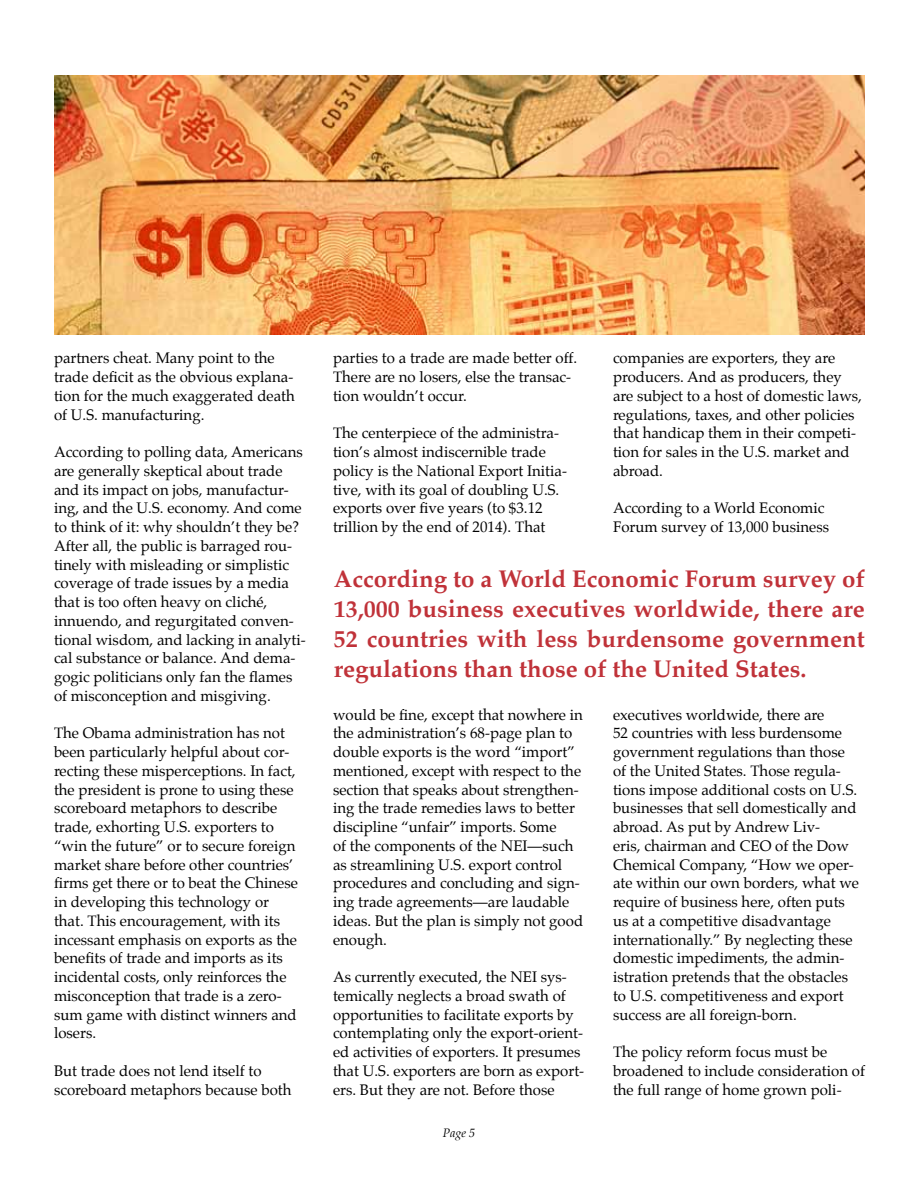
<style>
.page{position:relative;width:918px;height:1188px;background:#fff}
.page>*{position:absolute;margin:0;border:0;box-sizing:border-box;transform-origin:0 0}
.t1{font:700 24px/30px "Palatino";color:#c03239;text-align:justify}
.t2{font:15px/18.8px "Palatino";color:#000}
.t3{font:italic 12px "Palatino";color:#000}
</style>
<div class="page">
<img style="left:54px;top:76px;width:811px;height:259px">
<p class="t2" style="left:54px;top:349px;width:242px">partners cheat. Many point to the trade deficit as the obvious explana&shy;tion for the much exaggerated death of U.S. manufacturing.</p>
<p class="t2" style="left:54px;top:443px;width:253px">According to polling data, Americans are generally skeptical about trade and its impact on jobs, manufactur&shy;ing, and the U.S. economy. And come to think of it: why shouldn’t they be?<br>After all, the public is barraged rou&shy;tinely with misleading or simplistic coverage of trade issues by a media that is too often heavy on cliché, innuendo, and regurgitated conven&shy;tional wisdom, and lacking in analyti&shy;cal substance or balance. And dema&shy;gogic politicians only fan the flames of misconception and misgiving.</p>
<p class="t2" style="left:54px;top:724px;width:245px">The Obama administration has not been particularly helpful about cor&shy;recting these misperceptions. In fact, the president is prone to using these scoreboard metaphors to describe trade, exhorting U.S. exporters to “win the future” or to secure foreign market share before other countries’ firms get there or to beat the Chinese in developing this technology or that. This encouragement, with its incessant emphasis on exports as the benefits of trade and imports as its incidental costs, only reinforces the misconception that trade is a zero&shy;sum game with distinct winners and losers.</p>
<p class="t2" style="left:54px;top:1061px;width:239px">But trade does not lend itself to scoreboard metaphors because both</p>
<p class="t2" style="left:333px;top:349px;width:246px">parties to a trade are made better off.<br>There are no losers, else the transac&shy;tion wouldn’t occur.</p>
<p class="t2" style="left:333px;top:424px;width:236px">The centerpiece of the administra&shy;tion’s almost indiscernible trade policy is the National Export Initia&shy;tive, with its goal of doubling U.S. exports over five years (to $3.12 trillion by the end of 2014). That</p>
<p class="t2" style="left:613px;top:349px;width:251px">companies are exporters, they are producers. And as producers, they are subject to a host of domestic laws, regulations, taxes, and other policies that handicap them in their competi&shy;tion for sales in the U.S. market and abroad.</p>
<p class="t2" style="left:613px;top:499px;width:218px">According to a World Economic<br>Forum survey of 13,000 business</p>
<h1 class="t1" style="left:334px;top:563px;width:533px">According to a World Economic Forum survey of 13,000 business executives worldwide, there are 52 countries with less burdensome government regulations than those of the United States.</h1>
<p class="t2" style="left:333px;top:705px;width:252px">would be fine, except that nowhere in the administration’s 68-page plan to double exports is the word “import” mentioned, except with respect to the section that speaks about strengthen&shy;ing the trade remedies laws to better discipline “unfair” imports. Some<br>of the components of the NEI—such as streamlining U.S. export control procedures and concluding and sign&shy;ing trade agreements—are laudable ideas. But the plan is simply not good enough.</p>
<p class="t2" style="left:333px;top:968px;width:253px">As currently executed, the NEI sys&shy;temically neglects a broad swath of opportunities to facilitate exports by contemplating only the export-orient&shy;ed activities of exporters. It presumes that U.S. exporters are born as export&shy;ers. But they are not. Before those</p>
<p class="t3" style="left:443px;top:1123px;width:34px">Page 5</p>
<p class="t2" style="left:613px;top:705px;width:248px">executives worldwide, there are<br>52 countries with less burdensome government regulations than those of the United States. Those regula&shy;tions impose additional costs on U.S. businesses that sell domestically and abroad. As put by Andrew Liv-<br>eris, chairman and CEO of the Dow Chemical Company, “How we oper&shy;ate within our own borders, what we require of business here, often puts us at a competitive disadvantage internationally.” By neglecting these domestic impediments, the admin&shy;istration pretends that the obstacles to U.S. competitiveness and export success are all foreign-born.</p>
<p class="t2" style="left:613px;top:1043px;width:254px">The policy reform focus must be broadened to include consideration of the full range of home grown poli-</p>
</div>
